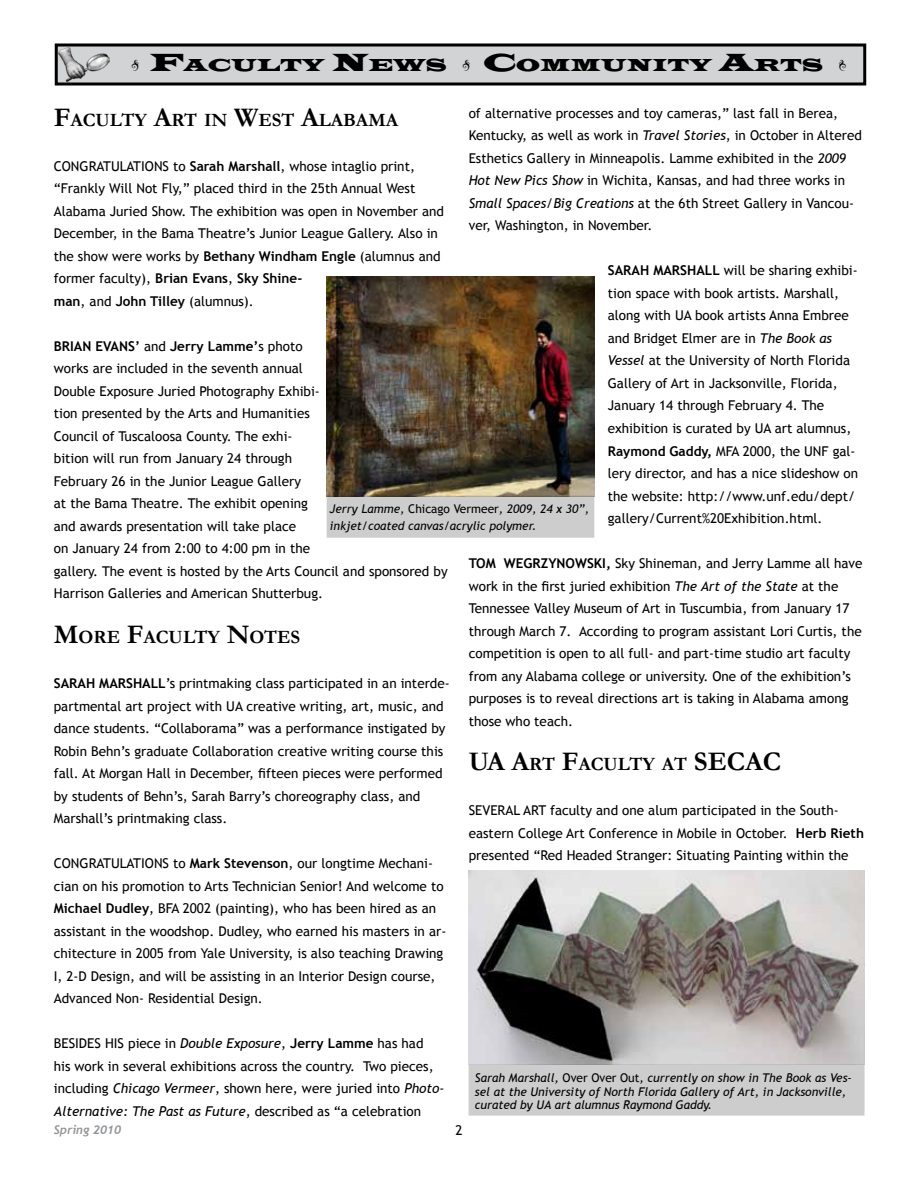
<style>
.page{position:relative;width:918px;height:1188px;background:#fff}
.page>*{position:absolute;margin:0;border:0;box-sizing:border-box;transform-origin:0 0}
.t1{font:700 18.9px "Garamond";color:#000}
.t2{font:17.85px "Latin Wide";color:#000}
.t3{font:13.5px/22.5px "Trebuchet MS";color:#000}
.t4{font:700 13.5px "Trebuchet MS";color:#000}
.t5{font:italic 12px/13.5px "Trebuchet MS";color:#000}
.t6{font:italic 700 12px "Trebuchet";color:#939598}
.s1{font-family:"Type Embellishments One Let Plain";font-size:16.8px}
.s2{font-size:25.5px}
.s3{font-style:italic}
.s4{font-size:27px}
.s5{font-weight:700}
.s6{font-style:normal}
</style>
<div class="page">
<div style="left:56px;top:45px;width:809px;height:39px;background:#d1d3d4"></div>
<div style="left:55px;top:44px;width:811px;height:42px;border:3px solid #000"></div>
<img style="left:59px;top:48px;width:50px;height:34px">
<img style="left:469px;top:871px;width:396px;height:193px">
<div style="left:469px;top:1065px;width:395px;height:50px;background:#cdcdcd"></div>
<img style="left:327px;top:276px;width:267px;height:220px">
<div style="left:327px;top:496px;width:267px;height:41px;background:#cdcdcd"></div>
<h2 class="t2" style="left:131px;top:54px;width:717px"><span class="s1">k</span> <span class="s2">F</span>ACULTY <span class="s2">N</span>EWS <span class="s1">k</span> <span class="s2">C</span> OMMUNITY <span class="s2">A</span>RTS <span class="s1">l</span></h2>
<p class="t3" style="left:469px;top:102px;width:395px">of alternative processes and toy cameras,” last fall in Berea, Kentucky, as well as work in <span class="s3">Travel Stories</span>, in October in Altered Esthetics Gallery in Minneapolis. Lamme exhibited in the <span class="s3">2009<br>Hot New Pics Show</span> in Wichita, Kansas, and had three works in <span class="s3">Small Spaces/Big Creations</span> at the 6th Street Gallery in Vancou&shy;ver, Washington, in November.</p>
<p class="t4" style="left:608px;top:262px;width:17px">Sara</p>
<h1 class="t1" style="left:54px;top:108px;width:346px"><span class="s4">F</span>ACULTY <span class="s4">A</span>RT IN <span class="s4">W</span>EST <span class="s4">A</span>LABAMA</h1>
<p class="t3" style="left:54px;top:155px;width:17px">Congratulations</p>
<p class="t3" style="left:54px;top:155px;width:392px;text-indent:119px">to <span class="s5">Sarah Marshall</span>, whose intaglio print, “Frankly Will Not Fly,” placed third in the 25th Annual West Alabama Juried Show. The exhibition was open in November and December, in the Bama Theatre’s Junior League Gallery. Also in the show were works by <span class="s5">Bethany Windham Engle</span> (alumnus and former faculty), <span class="s5">Brian Evans</span>, <span class="s5">Sky Shine-<br>man</span>, and <span class="s5">John Tilley</span> (alumnus).</p>
<p class="t4" style="left:54px;top:337px;width:16px">Brian</p>
<p class="t3" style="left:608px;top:260px;width:252px;text-indent:32px"><span class="s5">h Marshall</span> will be sharing exhibi&shy;tion space with book artists. Marshall, along with UA book artists Anna Embree and Bridget Elmer are in <span class="s3">The Book as Vessel</span> at the University of North Florida Gallery of Art in Jacksonville, Florida, January 14 through February 4. The exhibition is curated by UA art alumnus, <span class="s5">Raymond Gaddy,</span> MFA 2000, the UNF gal&shy;lery director, and has a nice slideshow on the website: http://www.unf.edu/dept/ gallery/Current%20Exhibition.html.</p>
<p class="t3" style="left:54px;top:335px;width:395px;text-indent:42px"><span class="s5">Evans’</span> and <span class="s5">Jerry Lamme’</span>s photo<br>works are included in the seventh annual<br>Double Exposure Juried Photography Exhibi-<br>tion presented by the Arts and Humanities<br>Council of Tuscaloosa County. The exhi-<br>bition will run from January 24 through<br>February 26 in the Junior League Gallery<br>at the Bama Theatre. The exhibit opening<br>and awards presentation will take place<br>on January 24 from 2:00 to 4:00 pm in the<br>gallery. The event is hosted by the Arts Council and sponsored by Harrison Galleries and American Shutterbug.</p>
<h1 class="t1" style="left:54px;top:626px;width:236px"><span class="s4">M</span>ORE <span class="s4">F</span>ACULTY <span class="s4">N</span>OTES</h1>
<p class="t4" style="left:54px;top:675px;width:17px">Sara</p>
<p class="t5" style="left:330px;top:501px;width:261px;line-height:16.5px">Jerry Lamme, <span class="s6">Chicago Vermeer</span>, 2009, 24 x 30”, inkjet/coated canvas/acrylic polymer.</p>
<p class="t3" style="left:469px;top:552px;width:395px;text-indent:125px"><span class="s5">ki,</span> Sky Shineman, and Jerry Lamme all have work in the first juried exhibition <span class="s3">The Art of the State</span> at the Tennessee Valley Museum of Art in Tuscumbia, from January 17 through March 7. According to program assistant Lori Curtis, the competition is open to all full- and part-time studio art faculty from any Alabama college or university. One of the exhibition’s purposes is to reveal directions art is taking in Alabama among those who teach.</p>
<h1 class="t1" style="left:469px;top:753px;width:312px"><span class="s4">UA A</span>RT <span class="s4">F</span>ACULTY AT <span class="s4">SECAC</span></h1>
<p class="t3" style="left:469px;top:800px;width:38px">Several</p>
<p class="t3" style="left:523px;top:800px;width:9px">art</p>
<p class="t4" style="left:469px;top:555px;width:18px">Tom</p>
<p class="t4" style="left:504px;top:555px;width:63px">Wegrzynows</p>
<p class="t3" style="left:54px;top:672px;width:397px;text-indent:32px"><span class="s5">h Marshall</span>’s printmaking class participated in an interde&shy;partmental art project with UA creative writing, art, music, and dance students. “Collaborama” was a performance instigated by Robin Behn’s graduate Collaboration creative writing course this fall. At Morgan Hall in December, fifteen pieces were performed by students of Behn’s, Sarah Barry’s choreography class, and Marshall’s printmaking class.</p>
<p class="t3" style="left:54px;top:852px;width:17px">Congratulations</p>
<p class="t3" style="left:469px;top:800px;width:397px;text-indent:81px">faculty and one alum participated in the South&shy;eastern College Art Conference in Mobile in October. <span class="s5">Herb Rieth </span>presented “Red Headed Stranger: Situating Painting within the</p>
<p class="t3" style="left:54px;top:852px;width:394px;text-indent:119px">to <span class="s5">Mark Stevenson</span>, our longtime Mechani&shy;cian on his promotion to Arts Technician Senior! And welcome to <span class="s5">Michael Dudley</span>, BFA 2002 (painting), who has been hired as an assistant in the woodshop. Dudley, who earned his masters in ar&shy;chitecture in 2005 from Yale University, is also teaching Drawing I, 2-D Design, and will be assisting in an Interior Design course, Advanced Non- Residential Design.</p>
<p class="t3" style="left:54px;top:1032px;width:59px">Besides his</p>
<p class="t3" style="left:54px;top:1032px;width:392px;text-indent:74px">piece in <span class="s3">Double Exposure</span>, <span class="s5">Jerry Lamme</span> has had<br>his work in several exhibitions across the country. Two pieces, including <span class="s3">Chicago Vermeer</span>, shown here, were juried into <span class="s3">Photo-Alternative: The Past as Future</span>, described as “a celebration</p>
<p class="t5" style="left:475px;top:1072px;width:379px">Sarah Marshall, <span class="s6">Over Over Out</span>, currently on show in The Book as Ves&shy;sel at the University of North Florida Gallery of Art, in Jacksonville, curated by UA art alumnus Raymond Gaddy.</p>
<p class="t6" style="left:54px;top:1122px;width:69px">Spring 2010</p>
<p class="t3" style="left:456px;top:1119px;width:9px">2</p>
</div>
